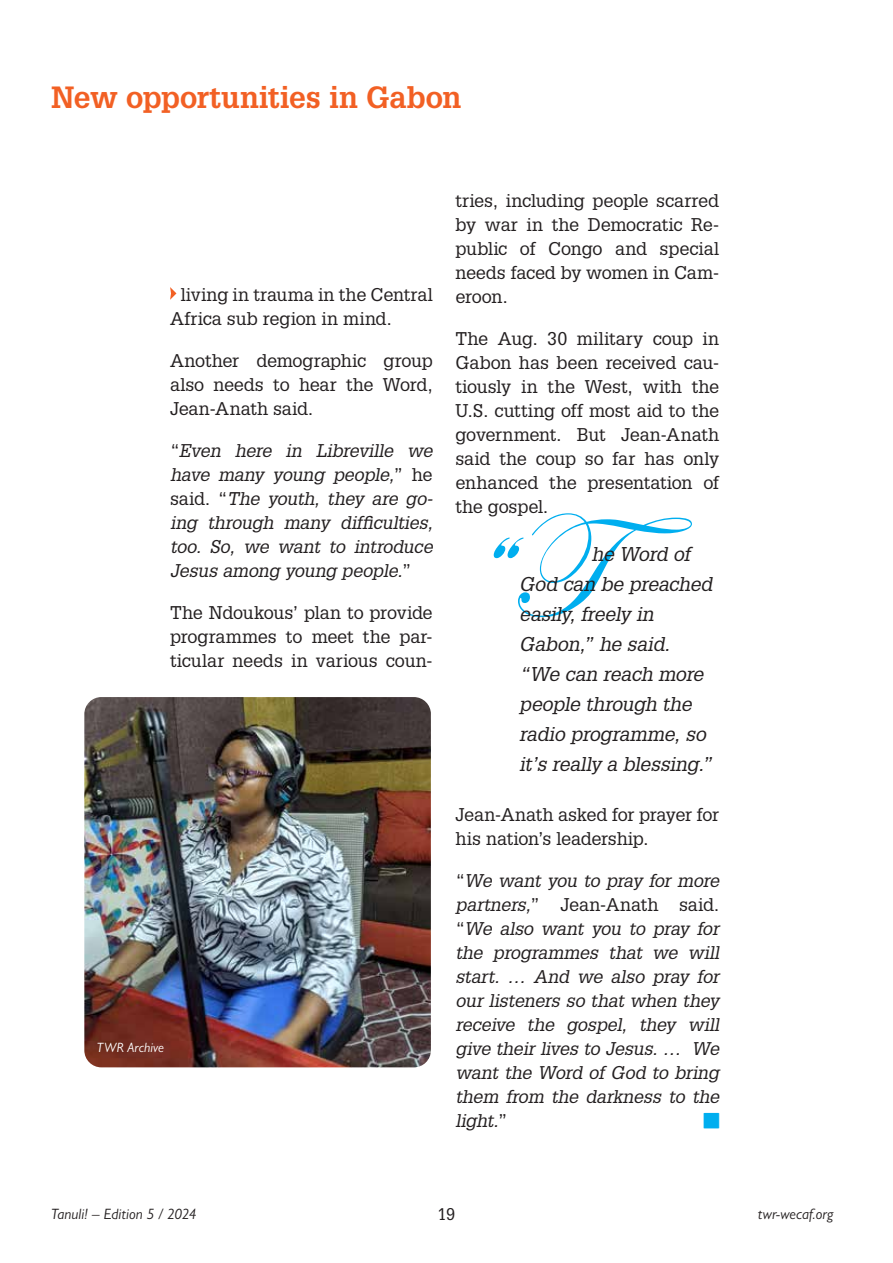
<style>
.page{position:relative;width:893px;height:1263px;background:#fff}
.page>*{position:absolute;margin:0;border:0;box-sizing:border-box;transform-origin:0 0}
.t1{font:150px "Edwardian Script ITC";color:#00aeef}
.t2{font:700 30px "Glypha LT Std";letter-spacing:-.005em;color:#f26024}
.t3{font:italic 19.5px/30px "Glypha LT Std";letter-spacing:-.01em;color:#231f20}
.t4{font:18px/24px "Glypha LT Std";letter-spacing:-.01em;color:#231f20;text-align:justify}
.t5{font:italic 18px/24px "Glypha LT Std";letter-spacing:-.015em;color:#231f20;text-align:justify}
.t6{font:16.5px "Glypha LT Std";color:#231f20}
.t7{font:italic 15px "Gill Sans Nova";letter-spacing:.005em;color:#231f20}
.t8{font:italic 13.5px "Gill Sans Nova";letter-spacing:.015em;color:#fff}
.s1{font-style:normal}
</style>
<div class="page">
<img style="left:84px;top:697px;width:347px;height:370px">
<svg style="left:170px;top:287px;width:6px;height:13px"></svg>
<h2 class="t2" style="left:51px;top:78px;width:412px">New opportunities in Gabon</h2>
<p class="t4" style="left:170px;top:282px;width:264px;text-indent:11px">living in trauma in the Central<br>Africa sub region in mind.</p>
<p class="t4" style="left:170px;top:348px;width:264px">Another demographic group also needs to hear the Word, Jean-Anath said.</p>
<p class="t5" style="left:170px;top:439px;width:264px"><span class="s1">“</span>Even here in Libreville we have many young people,<span class="s1">” he said. “</span>The youth, they are go&shy;ing through many difficulties, too. So, we want to introduce Jesus among young people.<span class="s1">”</span></p>
<p class="t4" style="left:170px;top:600px;width:264px">The Ndoukous’ plan to provide programmes to meet the par&shy;ticular needs in various coun-</p>
<p class="t8" style="left:97px;top:1039px;width:69px">TWR Archive</p>
<p class="t4" style="left:455px;top:188px;width:265px">tries, including people scarred by war in the Democratic Re&shy;public of Congo and special needs faced by women in Cam&shy;eroon.</p>
<p class="t4" style="left:455px;top:326px;width:265px">The Aug. 30 military coup in Gabon has been received cau&shy;tiously in the West, with the U.S. cutting off most aid to the government. But Jean-Anath said the coup so far has only enhanced the presentation of the gospel.</p>
<h1 class="t1" style="left:455px;top:486px;width:238px">“T</h1>
<p class="t3" style="left:519px;top:540px;width:195px;text-indent:72px">he Word of<br>God can be preached easily, freely in<br>Gabon,” he said. “We can reach more people through the radio programme, so it’s really a blessing.”</p>
<p class="t4" style="left:455px;top:802px;width:265px">Jean-Anath asked for prayer for his nation’s leadership.</p>
<p class="t5" style="left:455px;top:869px;width:265px"><span class="s1">“</span>We want you to pray for more partners,<span class="s1">” Jean-Anath said. “</span>We also want you to pray for the programmes that we will start. … And we also pray for our listeners so that when they receive the gospel, they will give their lives to Jesus. … We want the Word of God to bring them from the darkness to the light.<span class="s1">”</span></p>
<p class="t7" style="left:51px;top:1205px;width:147px">Tanuli! – Edition 5 / 2024</p>
<p class="t6" style="left:438px;top:1204px;width:19px">19</p>
<p class="t7" style="left:758px;top:1205px;width:77px">twr-wecaf.org</p>
</div>
